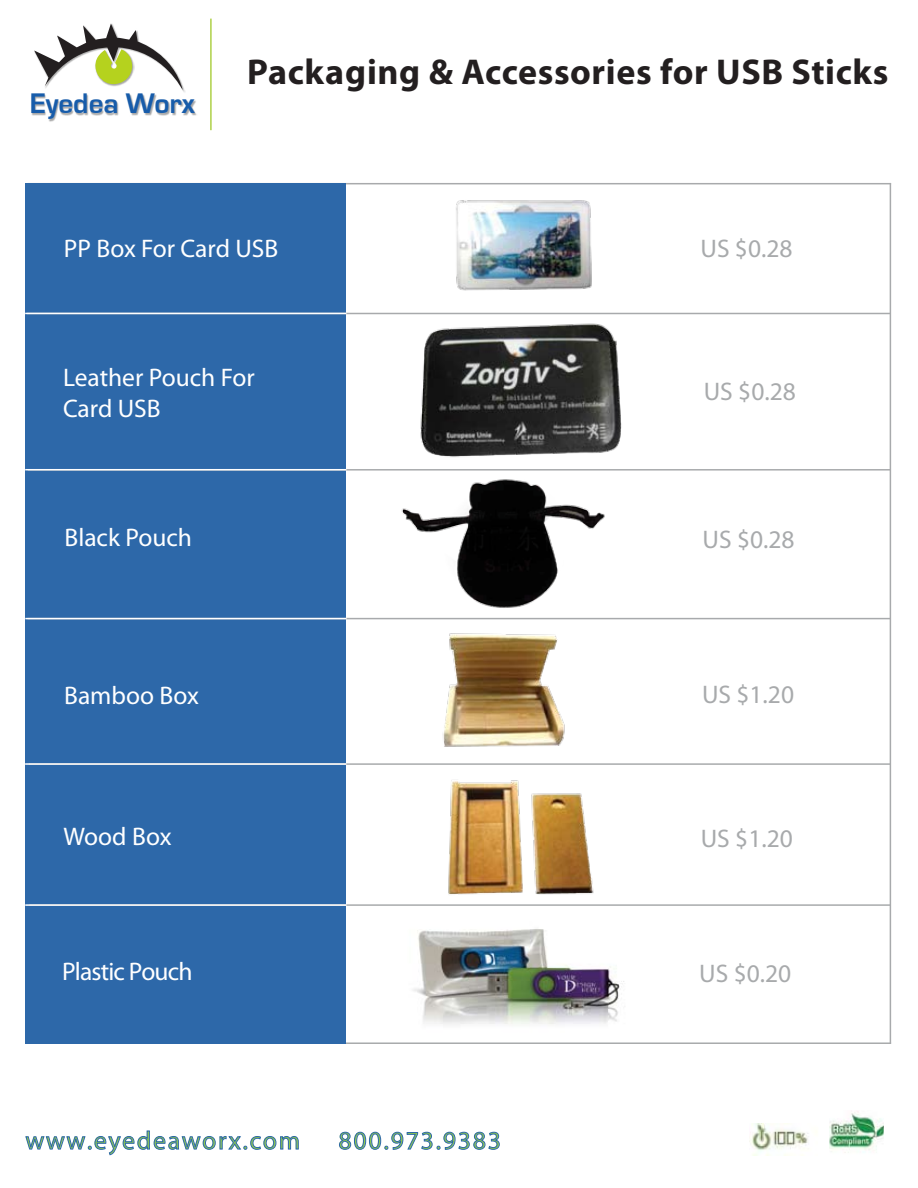
<style>
.page{position:relative;width:918px;height:1188px;background:#fff}
.page>*{position:absolute;margin:0;border:0;box-sizing:border-box;transform-origin:0 0}
.t1{font:700 36px "Myriad Pro";letter-spacing:.015em;color:#231f20}
.t2{font:700 29.25px "Eurostile";color:#175caa}
.t3{font:25.5px/30.6px "Myriad Pro";color:#fff}
.t4{font:25.5px "Myriad Pro";color:#a8aaac}
.t5{font:25.5px "Myriad Pro";letter-spacing:.075em;color:#8bc64d}
.t6{font:25.5px "Myriad Pro";letter-spacing:-.03em;color:#fff}
</style>
<div class="page">
<img style="left:413px;top:929px;width:211px;height:96px">
<hr style="left:26px;top:1042px;width:865px;height:2px;background:#a8aaac">
<hr style="left:28px;top:183px;width:863px;height:1px;background:#a8aaac">
<div style="left:26px;top:183px;width:320px;height:861px;background:#2d68a9"></div>
<hr style="left:27px;top:313px;width:864px;height:1px;background:#a8aaac">
<hr style="left:28px;top:469px;width:863px;height:2px;background:#a8aaac">
<hr style="left:28px;top:618px;width:862px;height:1px;background:#a8aaac">
<hr style="left:29px;top:763px;width:861px;height:2px;background:#a8aaac">
<hr style="left:29px;top:904px;width:862px;height:2px;background:#a8aaac">
<hr style="left:25px;top:313px;width:321px;height:1px;background:#fff">
<hr style="left:25px;top:469px;width:321px;height:1px;background:#fff">
<hr style="left:25px;top:618px;width:322px;height:1px;background:#fff">
<hr style="left:25px;top:763px;width:321px;height:2px;background:#fff">
<hr style="left:25px;top:904px;width:322px;height:2px;background:#fff">
<hr style="left:890px;top:183px;width:1px;height:861px;background:#a8aaac">
<img style="left:442px;top:633px;width:123px;height:114px">
<img style="left:420px;top:323px;width:202px;height:134px">
<img style="left:456px;top:200px;width:136px;height:91px">
<img style="left:392px;top:470px;width:229px;height:150px">
<img style="left:432px;top:780px;width:171px;height:126px">
<img style="left:830px;top:1111px;width:54px;height:42px">
<svg style="left:26px;top:1131px;width:272px;height:24px"></svg>
<svg style="left:339px;top:1132px;width:160px;height:18px"></svg>
<img style="left:749px;top:1124px;width:59px;height:31px">
<hr style="left:210px;top:19px;width:2px;height:111px;background:#aed147">
<svg style="left:34px;top:23px;width:149px;height:65px"></svg>
<img style="left:31px;top:88px;width:166px;height:34px">
<p class="t2" style="left:30px;top:88px;width:166px">Eyedea Worx</p>
<h1 class="t1" style="left:247px;top:48px;width:643px">Packaging &amp; Accessories for USB Sticks</h1>
<p class="t3" style="left:64px;top:233px;width:216px">PP Box For Card USB</p>
<p class="t4" style="left:701px;top:233px;width:94px">US $0.28</p>
<p class="t3" style="left:63px;top:362px;width:193px">Leather Pouch For<br>Card USB</p>
<p class="t4" style="left:704px;top:375px;width:94px">US $0.28</p>
<p class="t3" style="left:65px;top:522px;width:129px">Black Pouch</p>
<p class="t4" style="left:703px;top:524px;width:94px">US $0.28</p>
<p class="t3" style="left:64px;top:679px;width:136px">Bamboo Box</p>
<p class="t4" style="left:702px;top:679px;width:94px">US $1.20</p>
<p class="t3" style="left:64px;top:820px;width:109px">Wood Box</p>
<p class="t4" style="left:701px;top:823px;width:94px">US $1.20</p>
<p class="t6" style="left:62px;top:955px;width:132px">Plastic Pouch</p>
<p class="t4" style="left:699px;top:958px;width:94px">US $0.20</p>
<p class="t5" style="left:25px;top:1125px;width:276px">www.eyedeaworx.com</p>
<p class="t5" style="left:339px;top:1125px;width:164px">800.973.9383</p>
</div>
